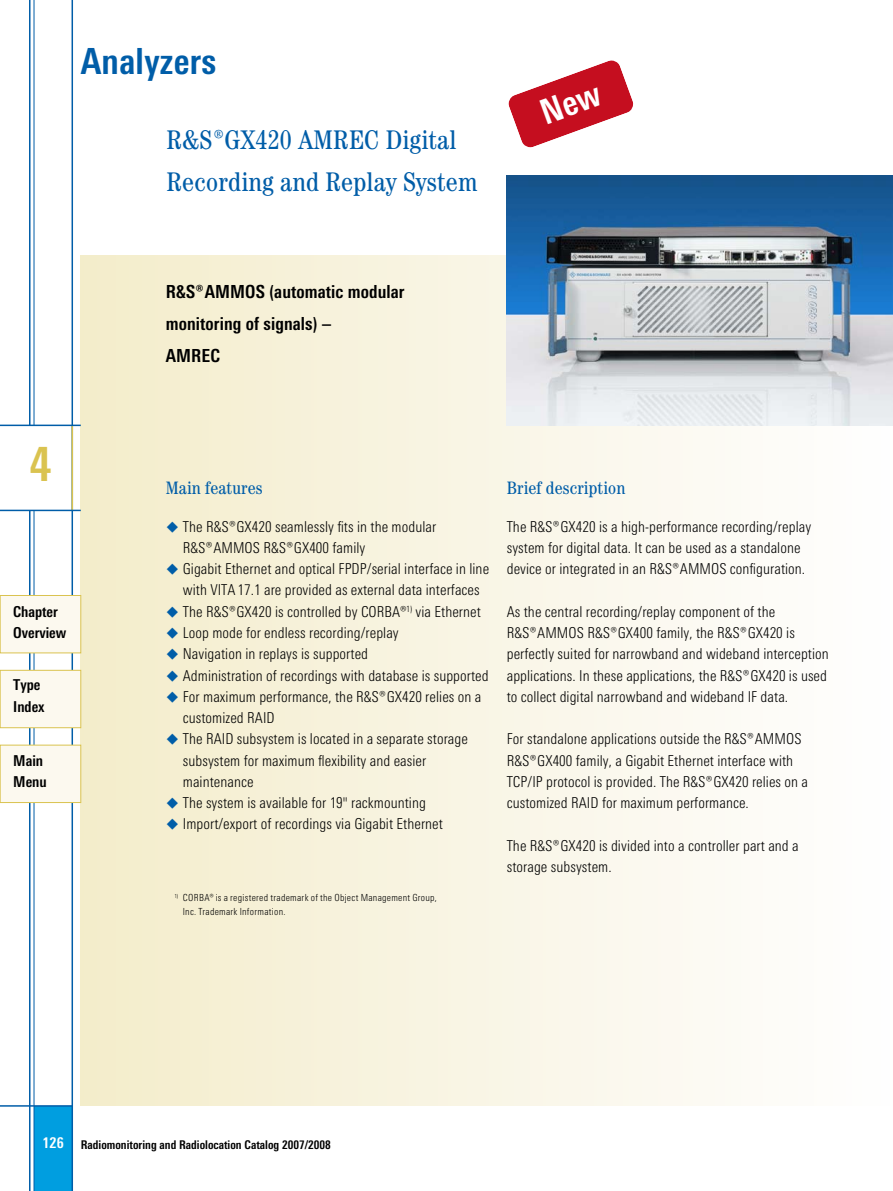
<style>
.page{position:relative;width:893px;height:1191px;background:#fff}
.page>*{position:absolute;margin:0;border:0;box-sizing:border-box;transform-origin:0 0}
.t1{font:700 48px "RS Univers Cond";color:#dac350}
.t2{font:700 36px "RS Univers Cond";letter-spacing:.01em;color:#005da8}
.t3{font:condensed 27px/42.5px "Century";letter-spacing:.01em;color:#005da8}
.t4{font:700 18px/32px "RS Univers Cond";letter-spacing:.005em;color:#000}
.t5{font:condensed 18px "Century";letter-spacing:.01em;color:#005da8}
.t6{font:300 15px/21.3px "RS Univers Cond";letter-spacing:.005em;color:#000}
.t7{font:700 15px/21.3px "RS Univers Cond";color:#000}
.t8{font:700 15px "RS Univers Cond";color:#fff}
.t9{font:13.5px/21.3px "Wingdings";color:#005da8;text-align:justify}
.t10{font:700 12px "RS Univers Cond";color:#000}
.t11{font:300 9.75px/13.5px "RS Univers Cond";letter-spacing:.025em;color:#000}
</style>
<div class="page">
<div style="left:34px;top:1106px;width:38px;height:85px;background:#009ee0"></div>
<hr style="left:0;top:1105px;width:72px;height:1px;background:#005da8">
<hr style="left:72px;top:0;width:1px;height:1191px;background:#005da8">
<hr style="left:29px;top:0;width:2px;height:1191px;background:#005da8">
<hr style="left:34px;top:0;width:1px;height:1191px;background:#005da8">
<div style="left:81px;top:255px;width:812px;height:851px;background:linear-gradient(to right,#f3edcb,#fefeff)"></div>
<div style="left:0;top:425px;width:68px;height:85px;background:#fff"></div>
<hr style="left:72px;top:425px;width:1px;height:85px;background:#dac350">
<hr style="left:0;top:424px;width:81px;height:2px;background:#005da8">
<hr style="left:0;top:509px;width:81px;height:2px;background:#005da8">
<hr style="left:892px;top:85px;width:1px;height:1021px;background:#fffffe">
<img style="left:506px;top:175px;width:387px;height:250px">
<div style="left:0;top:745px;width:81px;height:57px;background:#fcf9ef"></div>
<div style="left:0;top:745px;width:81px;height:57px;border:1px solid #dac350"></div>
<div style="left:0;top:595px;width:81px;height:58px;background:#fcf9ef"></div>
<div style="left:0;top:595px;width:81px;height:58px;border:1px solid #dac350"></div>
<div style="left:0;top:670px;width:81px;height:57px;background:#fcf9ef"></div>
<div style="left:0;top:670px;width:81px;height:58px;border:1px solid #dac350"></div>
<svg style="left:167px;top:521px;width:11px;height:11px"></svg>
<svg style="left:167px;top:563px;width:11px;height:12px"></svg>
<svg style="left:167px;top:734px;width:11px;height:11px"></svg>
<svg style="left:167px;top:797px;width:11px;height:33px"></svg>
<svg style="left:508px;top:60px;width:126px;height:88px"></svg>
<h2 class="t2" style="left:81px;top:40px;width:137px">Analyzers</h2>
<h3 class="t3" style="left:167px;top:118px;width:312px">¸GX420 AMREC Digital<br>Recording and Replay System</h3>
<h1 class="t1" style="left:29px;top:436px;width:24px">4</h1>
<p class="t7" style="left:13px;top:600px;width:55px">Chapter<br>Overview</p>
<p class="t7" style="left:13px;top:674px;width:33px">Type<br>Index</p>
<p class="t7" style="left:13px;top:749px;width:35px">Main<br>Menu</p>
<p class="t4" style="left:166px;top:275px;width:240px">¸AMMOS (automatic modular monitoring of signals) –<br>AMREC</p>
<p class="t5" style="left:166px;top:477px;width:98px">Main features</p>
<p class="t6" style="left:183px;top:515px;width:308px">The ¸GX420 seamlessly fits in the modular ¸AMMOS ¸GX400 family<br>Gigabit Ethernet and optical FPDP/serial interface in line with VITA17.1 are provided as external data interfaces The ¸GX420 is controlled by CORBA®<sup>1)</sup> via Ethernet Loop mode for endless recording/replay<br>Navigation in replays is supported<br>Administration of recordings with database is supported For maximum performance, the ¸GX420 relies on a customized RAID<br>The RAID subsystem is located in a separate storage subsystem for maximum flexibility and easier maintenance<br>The system is available for 19" rackmounting Import/export of recordings via Gigabit Ethernet</p>
<p class="t9" style="left:166px;top:601px;width:15px">◆ ◆ ◆ ◆ ◆</p>
<p class="t11" style="left:183px;top:890px;width:256px;text-indent:-8px"><sup>1)</sup> CORBA® is a registered trademark of the Object Management Group,<br>Inc. Trademark Information.</p>
<p class="t5" style="left:507px;top:477px;width:120px">Brief description</p>
<p class="t6" style="left:507px;top:515px;width:306px">The ¸GX420 is a high-performance recording/replay system for digital data. It can be used as a standalone device or integrated in an ¸AMMOS configuration.</p>
<p class="t6" style="left:507px;top:601px;width:323px">As the central recording/replay component of the ¸AMMOS ¸GX400 family, the ¸GX420 is perfectly suited for narrowband and wideband interception applications. In these applications, the ¸GX420 is used to collect digital narrowband and wideband IF data.</p>
<p class="t6" style="left:507px;top:728px;width:303px">For standalone applications outside the ¸AMMOS ¸GX400 family, a Gigabit Ethernet interface with TCP/IP protocol is provided. The ¸GX420 relies on a customized RAID for maximum performance.</p>
<p class="t6" style="left:507px;top:834px;width:294px">The ¸GX420 is divided into a controller part and a storage subsystem.</p>
<p class="t8" style="left:43px;top:1134px;width:15px">126</p>
<p class="t10" style="left:81px;top:1137px;width:251px">Radiomonitoring and Radiolocation Catalog 2007/2008</p>
</div>
